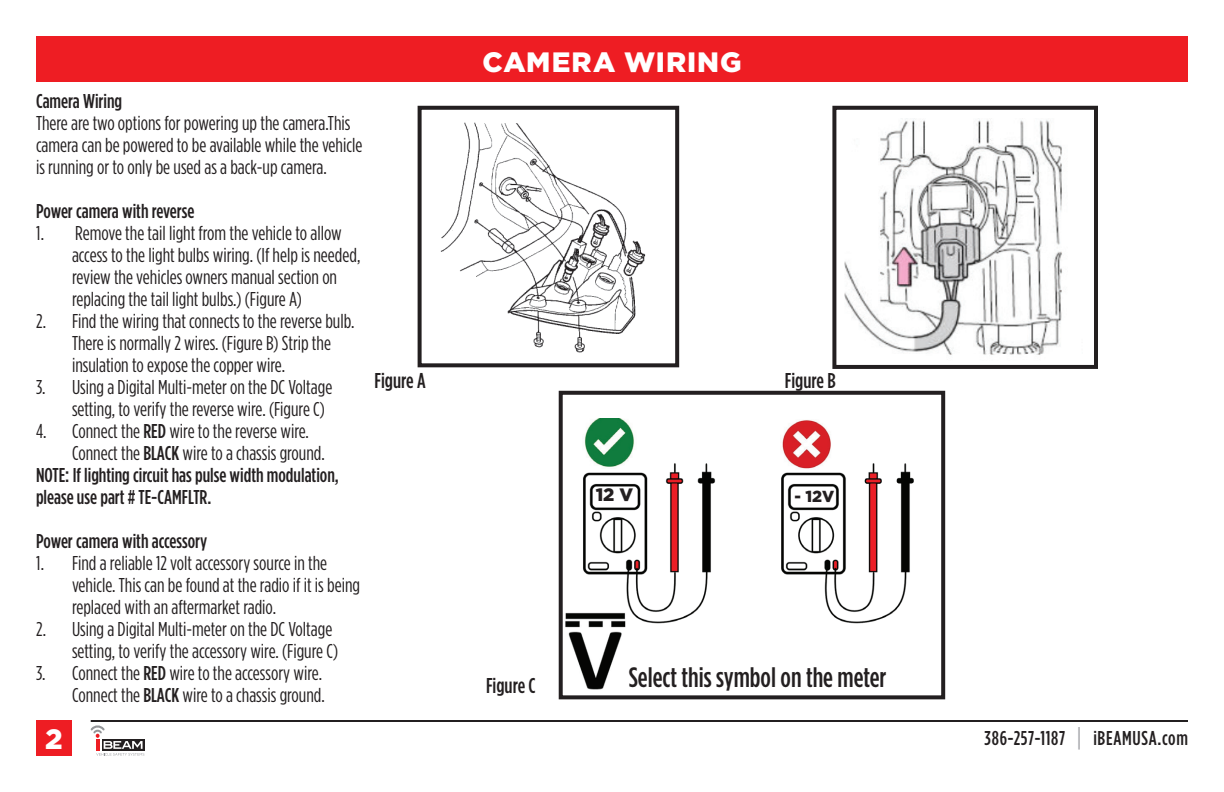
<style>
.page{position:relative;width:1224px;height:792px;background:#fff}
.page>*{position:absolute;margin:0;border:0;box-sizing:border-box;transform-origin:0 0}
.t1{font:500 28px "Gotham Condensed";color:#231f20}
.t2{font:900 28px "Gotham";letter-spacing:.035em;color:#fff}
.t3{font:500 21.4px "Gotham Condensed";color:#231f20}
.t4{font:20px/22px "Gotham Condensed";color:#231f20}
.t5{font:500 20px "Gotham Condensed";color:#231f20}
.t6{font:500 20px "Gotham Condensed";letter-spacing:.035em;color:#231f20}
.t7{font:900 18px "Gotham";color:#231f20}
.t8{font:900 16px "Gotham";color:#231f20}
.s1{font-weight:500}
.s2{font-size:26px;color:#a8a9ad}
</style>
<div class="page">
<div style="left:36px;top:36px;width:1152px;height:45px;background:#ee1d23"></div>
<hr style="left:91px;top:720px;width:1097px;height:2px;background:#231f20">
<div style="left:36px;top:720px;width:36px;height:36px;background:#ee1d23"></div>
<svg style="left:91px;top:725px;width:53px;height:31px"></svg>
<img style="left:440px;top:122px;width:206px;height:231px">
<div style="left:418px;top:106px;width:261px;height:261px;border:4px solid #231f20"></div>
<img style="left:844px;top:118px;width:218px;height:237px">
<div style="left:832px;top:106px;width:266px;height:263px;border:4px solid #231f20"></div>
<img style="left:583px;top:463px;width:133px;height:161px">
<img style="left:781px;top:463px;width:133px;height:161px">
<div style="left:559px;top:391px;width:386px;height:308px;border:4px solid #231f20"></div>
<img style="left:781px;top:420px;width:50px;height:49px">
<img style="left:583px;top:418px;width:54px;height:51px">
<img style="left:565px;top:611px;width:62px;height:79px">
<p class="t5" style="left:36px;top:90px;width:88px">Camera Wiring</p>
<p class="t4" style="left:36px;top:111px;width:328px">There are two options for powering up the camera.This camera can be powered to be available while the vehicle is running or to only be used as a back-up camera.</p>
<p class="t5" style="left:36px;top:200px;width:160px">Power camera with reverse</p>
<p class="t4" style="left:72px;top:221px;width:290px;text-indent:-36px">1. Remove the tail light from the vehicle to allow access to the light bulbs wiring. (If help is needed, review the vehicles owners manual section on replacing the tail light bulbs.) (Figure A)</p>
<p class="t4" style="left:72px;top:309px;width:284px;text-indent:-36px">2. Find the wiring that connects to the reverse bulb.<br>There is normally 2 wires. (Figure B) Strip the insulation to expose the copper wire.</p>
<p class="t4" style="left:72px;top:375px;width:262px;text-indent:-36px">3. Using a Digital Multi-meter on the DC Voltage setting, to verify the reverse wire. (Figure C)</p>
<p class="t4" style="left:36px;top:419px;width:274px">4. Connect the <span class="s1">RED</span> wire to the reverse wire.</p>
<p class="t4" style="left:72px;top:441px;width:254px">Connect the <span class="s1">BLACK</span> wire to a chassis ground.</p>
<p class="t5" style="left:36px;top:464px;width:304px">NOTE: If lighting circuit has pulse width modulation,</p>
<p class="t5" style="left:36px;top:486px;width:177px">please use part # TE-CAMFLTR.</p>
<p class="t5" style="left:36px;top:530px;width:173px">Power camera with accessory</p>
<p class="t4" style="left:72px;top:551px;width:290px;text-indent:-36px">1. Find a reliable 12 volt accessory source in the vehicle. This can be found at the radio if it is being replaced with an aftermarket radio.</p>
<p class="t4" style="left:36px;top:617px;width:304px;text-align:right">2. Using a Digital Multi-meter on the DC Voltage setting, to verify the accessory wire. (Figure C)</p>
<p class="t4" style="left:36px;top:661px;width:290px;text-align:right">3. Connect the <span class="s1">RED</span> wire to the accessory wire.<br>Connect the <span class="s1">BLACK</span> wire to a chassis ground.</p>
<h1 class="t2" style="left:482px;top:46px;width:261px">CAMERA WIRING</h1>
<p class="t3" style="left:374px;top:368px;width:53px">Figure A</p>
<p class="t3" style="left:785px;top:368px;width:52px">Figure B</p>
<p class="t7" style="left:596px;top:485px;width:39px">12 V</p>
<p class="t8" style="left:794px;top:487px;width:41px">- 12V</p>
<p class="t3" style="left:486px;top:674px;width:51px">Figure C</p>
<h1 class="t1" style="left:629px;top:662px;width:259px">Select this symbol on the meter</h1>
<h1 class="t2" style="left:45px;top:723px;width:19px">2</h1>
<p class="t6" style="left:985px;top:727px;width:205px">386-257-1187 <span class="s2">|</span> iBEAMUSA.com</p>
</div>
